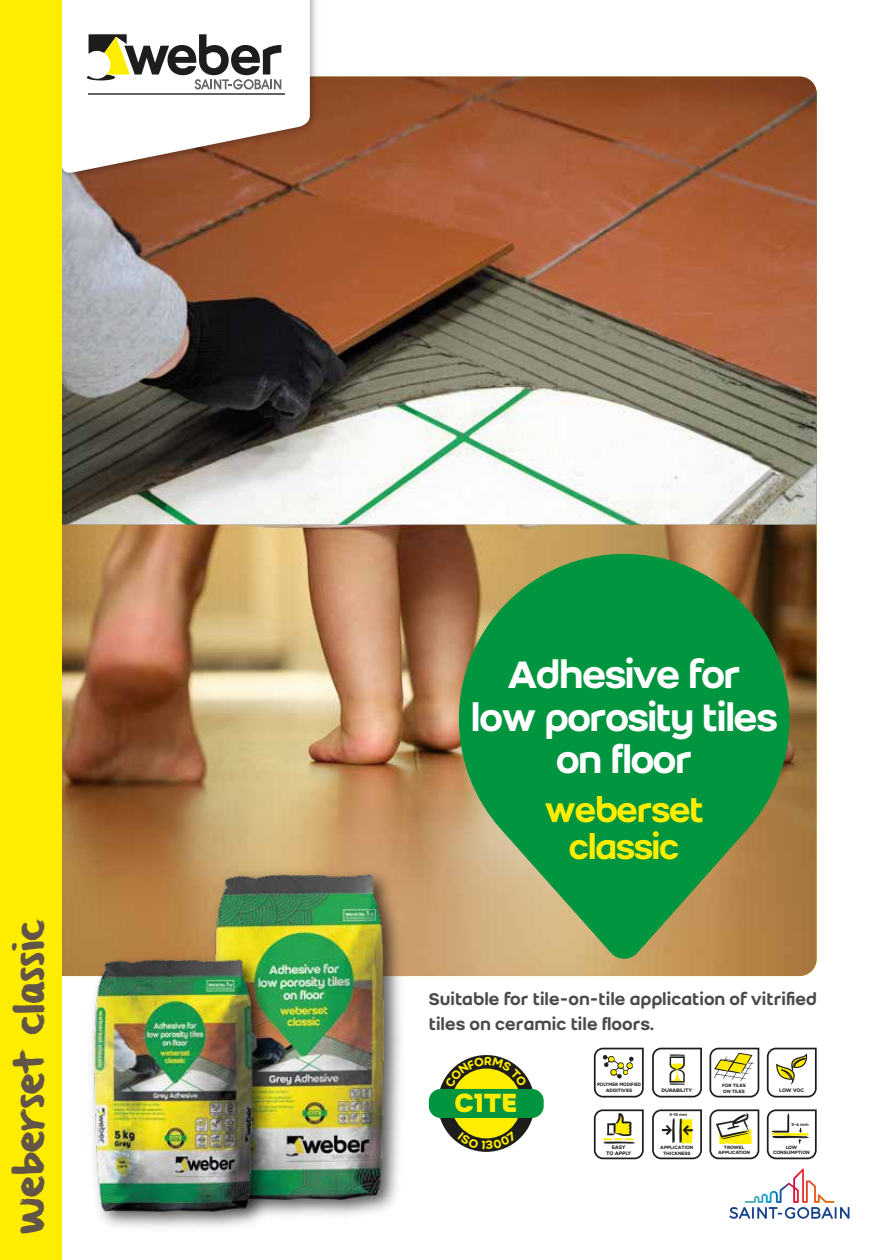
<style>
.page{position:relative;width:890px;height:1260px;background:#fff}
.page>*{position:absolute;margin:0;border:0;box-sizing:border-box;transform-origin:0 0}
.t1{font:42px/42.2px "Weber Name";color:#fff;text-align:center}
.t2{font:37.8px/36.9px "Weber Name";color:#ffed00;text-align:center}
.t3{font:34.5px "Weber Brush";color:#625446}
.t4{font:700 28.95px "Weber";color:#ffed00}
.t5{font:500 18.6px/24.8px "Weber";color:#4a4a49}
.t6{font:500 5.55px/5.2px "Weber";letter-spacing:-.02em;color:#1d1d1b;text-align:center}
.t7{font:500 5.55px "Weber";letter-spacing:-.04em;color:#1e1e1c}
.t8{font:500 5.25px/5.2px "Weber";color:#1d1d1b;text-align:center}
.t9{font:500 5.25px/5.2px "Weber";color:#1d1d1b;text-align:center;scale:.92 1}
.t10{font:500 5.25px/5.2px "Weber";letter-spacing:-.02em;color:#1d1d1b;text-align:center}
.t11{font:500 4.65px "Weber";color:#1d1d1b}
.t12{font:500 4.35px "Weber";color:#1d1d1b}
</style>
<div class="page">
<img style="left:62px;top:524px;width:754px;height:451px">
<img style="left:62px;top:77px;width:754px;height:447px">
<svg style="left:458px;top:553px;width:331px;height:405px;background:#369347"></svg>
<svg style="left:593px;top:1047px;width:50px;height:50px"></svg>
<svg style="left:593px;top:1109px;width:50px;height:49px"></svg>
<svg style="left:652px;top:1109px;width:49px;height:49px"></svg>
<svg style="left:766px;top:1047px;width:50px;height:50px"></svg>
<svg style="left:709px;top:1109px;width:50px;height:49px"></svg>
<svg style="left:709px;top:1047px;width:50px;height:50px"></svg>
<svg style="left:652px;top:1047px;width:49px;height:50px"></svg>
<svg style="left:766px;top:1109px;width:50px;height:49px"></svg>
<svg style="left:437px;top:1054px;width:97px;height:97px"></svg>
<div style="left:428px;top:1088px;width:115px;height:29px;background:#00953e;border-radius:12px"></div>
<img style="left:62px;top:0;width:261px;height:186px">
<svg style="left:62px;top:0;width:248px;height:175px"></svg>
<svg style="left:729px;top:1168px;width:120px;height:50px"></svg>
<div style="left:0;top:0;width:62px;height:1259px;background:#ffed00"></div>
<img style="left:201px;top:861px;width:208px;height:354px">
<img style="left:208px;top:872px;width:179px;height:328px">
<img style="left:82px;top:946px;width:196px;height:281px">
<img style="left:91px;top:956px;width:164px;height:256px">
<svg style="left:445px;top:1056px;width:82px;height:93px"></svg>
<h3 class="t3" style="left:13px;top:1233px;width:316px;rotate:-90deg">weberset classic</h3>
<h1 class="t1" style="left:471px;top:652px;width:306px">Adhesive for low porosity tiles on floor</h1>
<h2 class="t2" style="left:545px;top:790px;width:160px">weberset classic</h2>
<p class="t5" style="left:428px;top:985px;width:389px">Suitable for tile-on-tile application of vitrified tiles on ceramic tile floors.</p>
<h3 class="t4" style="left:454px;top:1079px;width:65px">C1TE</h3>
<p class="t9" style="left:596px;top:1081px;width:49px">POLYMER MODIFIED<br>ADDITIVES</p>
<p class="t8" style="left:721px;top:1082px;width:25px">FOR TILES</p>
<p class="t6" style="left:661px;top:1087px;width:32px">DURABILITY</p>
<p class="t8" style="left:723px;top:1087px;width:23px">ON TILES</p>
<p class="t7" style="left:779px;top:1086px;width:26px">LOW VOC</p>
<p class="t12" style="left:669px;top:1111px;width:19px">3-15 mm</p>
<p class="t11" style="left:791px;top:1120px;width:19px">3-4 mm</p>
<p class="t6" style="left:606px;top:1144px;width:27px">EASY<br>TO APPLY</p>
<p class="t8" style="left:660px;top:1144px;width:35px">APPLICATION<br>THICKNESS</p>
<p class="t10" style="left:718px;top:1144px;width:33px">TROWEL<br>APPLICATION</p>
<p class="t8" style="left:772px;top:1144px;width:38px">LOW<br>CONSUMPTION</p>
</div>
